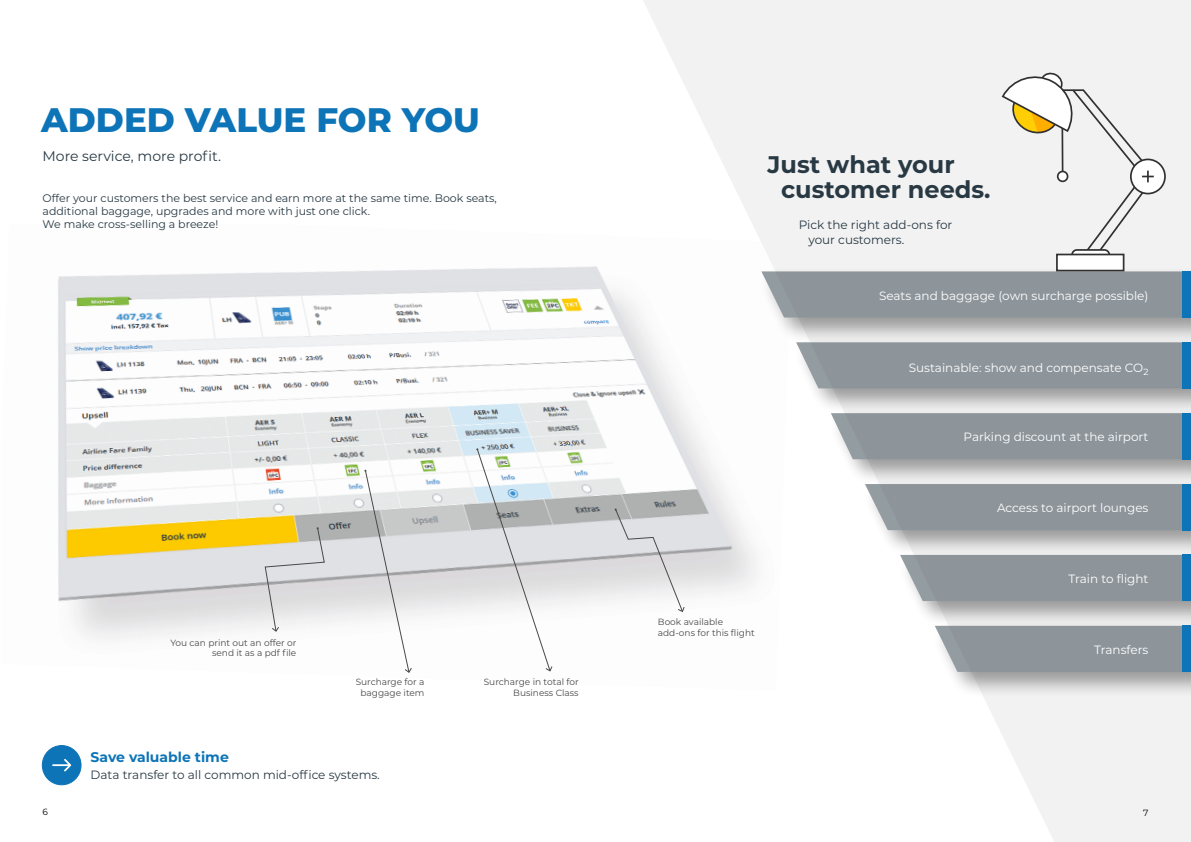
<style>
.page{position:relative;width:1191px;height:842px;background:#fff}
.page>*{position:absolute;margin:0;border:0;box-sizing:border-box;transform-origin:0 0}
.t1{font:800 34px "Montserrat";color:#0c74b7}
.t2{font:700 24px/25px "Montserrat";color:#283944}
.t3{font:14px "Montserrat";color:#283944}
.t4{font:700 14px "Montserrat";color:#0c74b7}
.t5{font:12px "Montserrat";color:#fff}
.t6{font:12px/15px "Montserrat";color:#283944}
.t7{font:11px/13.2px "Montserrat";color:#283944}
.t8{font:9px/10.8px "Montserrat";color:#4a4848;text-align:right}
.t9{font:9px "Montserrat";color:#000}
</style>
<div class="page">
<img style="left:58px;top:267px;width:521px;height:405px">
<img style="left:579px;top:266px;width:64px;height:338px">
<svg style="left:643px;top:0;width:548px;height:842px"></svg>
<div style="left:757px;top:266px;width:434px;height:78px;background:#000;opacity:.75"></div>
<div style="left:761px;top:271px;width:421px;height:46px;background:#8d959b"></div>
<div style="left:1182px;top:271px;width:9px;height:46px;background:#0c74b7"></div>
<div style="left:792px;top:336px;width:399px;height:78px;background:#000;opacity:.75"></div>
<div style="left:796px;top:342px;width:386px;height:46px;background:#8d959b"></div>
<div style="left:1182px;top:342px;width:9px;height:46px;background:#0c74b7"></div>
<div style="left:827px;top:407px;width:364px;height:78px;background:#000;opacity:.75"></div>
<div style="left:831px;top:413px;width:351px;height:46px;background:#8d959b"></div>
<div style="left:1182px;top:413px;width:9px;height:46px;background:#0c74b7"></div>
<div style="left:861px;top:478px;width:330px;height:78px;background:#000;opacity:.75"></div>
<div style="left:865px;top:484px;width:317px;height:46px;background:#8d959b"></div>
<div style="left:1182px;top:484px;width:9px;height:46px;background:#0c74b7"></div>
<div style="left:896px;top:549px;width:295px;height:78px;background:#000;opacity:.75"></div>
<div style="left:900px;top:555px;width:282px;height:46px;background:#8d959b"></div>
<div style="left:1182px;top:555px;width:9px;height:46px;background:#0c74b7"></div>
<div style="left:931px;top:620px;width:260px;height:78px;background:#000;opacity:.75"></div>
<div style="left:934px;top:626px;width:248px;height:46px;background:#8d959b"></div>
<div style="left:1182px;top:626px;width:9px;height:46px;background:#0c74b7"></div>
<svg style="left:1130px;top:159px;width:35px;height:35px"></svg>
<div style="left:1130px;top:159px;width:35px;height:35px;border:2px solid #313131;border-radius:50%"></div>
<div style="left:1057px;top:254px;width:66px;height:17px;background:#fff"></div>
<div style="left:1056px;top:254px;width:68px;height:17px;border:2px solid #313131"></div>
<svg style="left:1001px;top:73px;width:155px;height:181px"></svg>
<div style="left:1057px;top:171px;width:10px;height:10px;background:#fff;border-radius:50%"></div>
<div style="left:1056px;top:171px;width:12px;height:11px;border:2px solid #313131;border-radius:50%"></div>
<svg style="left:265px;top:527px;width:60px;height:105px;background:#dcd8c9"></svg>
<svg style="left:364px;top:470px;width:48px;height:203px"></svg>
<svg style="left:614px;top:508px;width:71px;height:104px"></svg>
<svg style="left:476px;top:448px;width:76px;height:223px"></svg>
<div style="left:42px;top:745px;width:39px;height:40px;background:#0c74b7;border-radius:50%"></div>
<div style="left:42px;top:745px;width:39px;height:40px;border:1px solid #0c74b7;border-radius:50%"></div>
<svg style="left:52px;top:759px;width:19px;height:12px"></svg>
<h1 class="t1" style="left:41px;top:95px;width:440px">ADDED VALUE FOR YOU</h1>
<p class="t3" style="left:43px;top:146px;width:180px">More service, more profit.</p>
<p class="t7" style="left:43px;top:191px;width:456px">Offer your customers the best service and earn more at the same time. Book seats, additional baggage, upgrades and more with just one click.<br>We make cross-selling a breeze!</p>
<p class="t8" style="left:170px;top:637px;width:128px">You can print out an offer or send it as a pdf file</p>
<p class="t8" style="left:356px;top:676px;width:70px;text-align:center">Surcharge for a baggage item</p>
<p class="t4" style="left:91px;top:747px;width:140px">Save valuable time</p>
<p class="t6" style="left:91px;top:767px;width:291px">Data transfer to all common mid-office systems.</p>
<p class="t8" style="left:484px;top:676px;width:96px">Surcharge in total for<br>Business Class</p>
<h2 class="t2" style="left:781px;top:151px;width:211px;text-indent:-14px">Just what your customer needs.</h2>
<p class="t6" style="left:808px;top:217px;width:145px;text-indent:-9px">Pick the right add-ons for your customers.</p>
<p class="t5" style="left:879px;top:288px;width:271px">Seats and baggage (own surcharge possible)</p>
<p class="t8" style="left:658px;top:616px;width:98px;text-align:left">Book available add-ons for this flight</p>
<p class="t5" style="left:908px;top:359px;width:241px">Sustainable: show and compensate CO<sub>2</sub></p>
<p class="t5" style="left:963px;top:429px;width:186px">Parking discount at the airport</p>
<p class="t5" style="left:997px;top:499px;width:153px">Access to airport lounges</p>
<p class="t5" style="left:1068px;top:570px;width:82px">Train to flight</p>
<p class="t5" style="left:1094px;top:641px;width:56px">Transfers</p>
<p class="t9" style="left:43px;top:805px;width:7px">6</p>
<p class="t9" style="left:1143px;top:806px;width:7px">7</p>
</div>
